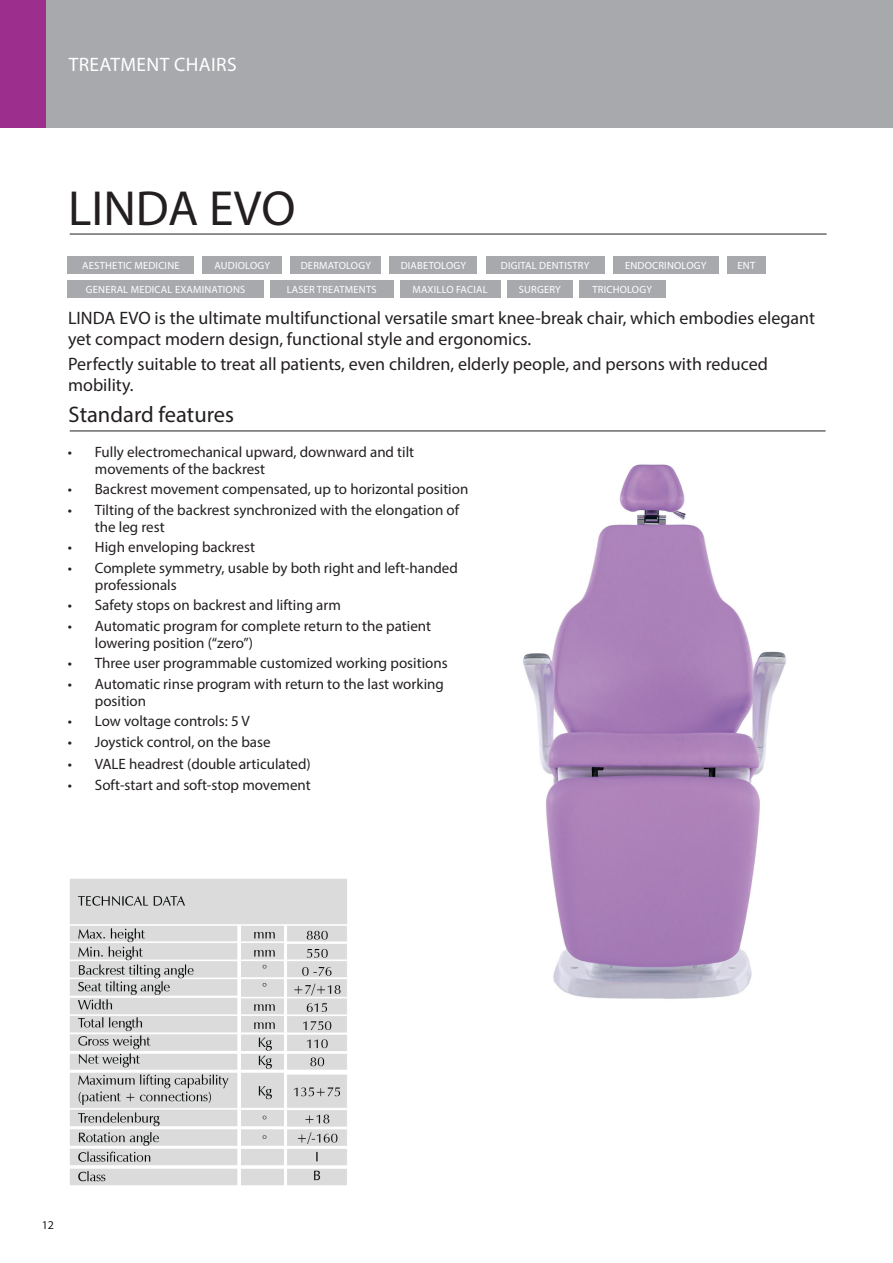
<style>
.page{position:relative;width:893px;height:1263px;background:#fff}
.page>*{position:absolute;margin:0;border:0;box-sizing:border-box;transform-origin:0 0}
.t1{font:49.5px "Myriad Pro";color:#231f20}
.t2{font:22.5px "Myriad Pro";color:#231f20}
.t3{font:19.5px "Myriad Pro";letter-spacing:.02em;color:#fff}
.t4{font:18px/21px "Myriad Pro";color:#231f20}
.t5{font:15px/16.5px "Myriad Pro";color:#231f20}
.t6{font:12px "Myriad Pro";color:#231f20}
.t7{font:10.5px "Myriad Pro";letter-spacing:.02em;color:#fff}
</style>
<div class="page">
<img style="left:523px;top:464px;width:263px;height:535px">
<hr style="left:70px;top:234px;width:757px;height:1px;background:#231f20">
<hr style="left:70px;top:431px;width:756px;height:1px;background:#231f20">
<div style="left:68px;top:256px;width:126px;height:18px;background:#a8a9ad"></div>
<div style="left:486px;top:256px;width:118px;height:18px;background:#a8a9ad"></div>
<div style="left:400px;top:280px;width:101px;height:18px;background:#a8a9ad"></div>
<div style="left:507px;top:280px;width:66px;height:18px;background:#a8a9ad"></div>
<div style="left:270px;top:280px;width:123px;height:18px;background:#a8a9ad"></div>
<div style="left:68px;top:280px;width:196px;height:18px;background:#a8a9ad"></div>
<div style="left:291px;top:256px;width:90px;height:18px;background:#a8a9ad"></div>
<div style="left:579px;top:280px;width:86px;height:18px;background:#a8a9ad"></div>
<div style="left:613px;top:256px;width:105px;height:18px;background:#a8a9ad"></div>
<div style="left:389px;top:256px;width:88px;height:18px;background:#a8a9ad"></div>
<div style="left:727px;top:256px;width:38px;height:18px;background:#a8a9ad"></div>
<div style="left:202px;top:256px;width:80px;height:18px;background:#a8a9ad"></div>
<div style="left:0;top:0;width:893px;height:127px;background:#a8a9ad"></div>
<div style="left:0;top:0;width:46px;height:127px;background:#9c2f8e"></div>
<img style="left:70px;top:879px;width:277px;height:306px">
<h3 class="t3" style="left:69px;top:52px;width:170px">TREATMENT CHAIRS</h3>
<h1 class="t1" style="left:68px;top:178px;width:229px">LINDA EVO</h1>
<p class="t7" style="left:82px;top:259px;width:99px">AESTHETIC MEDICINE</p>
<p class="t7" style="left:501px;top:259px;width:90px">DIGITAL DENTISTRY</p>
<p class="t7" style="left:86px;top:283px;width:161px">GENERAL MEDICAL EXAMINATIONS</p>
<p class="t7" style="left:287px;top:283px;width:91px">LASER TREATMENTS</p>
<p class="t7" style="left:413px;top:283px;width:77px">MAXILLO FACIAL</p>
<p class="t7" style="left:519px;top:283px;width:44px">SURGERY</p>
<p class="t7" style="left:215px;top:259px;width:57px">AUDIOLOGY</p>
<p class="t7" style="left:401px;top:259px;width:67px">DIABETOLOGY</p>
<p class="t7" style="left:625px;top:259px;width:83px">ENDOCRINOLOGY</p>
<p class="t7" style="left:737px;top:259px;width:19px">ENT</p>
<p class="t7" style="left:301px;top:259px;width:72px">DERMATOLOGY</p>
<p class="t7" style="left:592px;top:283px;width:61px">TRICHOLOGY</p>
<p class="t4" style="left:68px;top:307px;width:748px">LINDA EVO is the ultimate multifunctional versatile smart knee-break chair, which embodies elegant yet compact modern design, functional style and ergonomics.</p>
<p class="t4" style="left:68px;top:353px;width:701px">Perfectly suitable to treat all patients, even children, elderly people, and persons with reduced mobility.</p>
<h2 class="t2" style="left:69px;top:400px;width:167px">Standard features</h2>
<p class="t5" style="left:95px;top:443px;width:321px;text-indent:-27px">• Fully electromechanical upward, downward and tilt movements of the backrest</p>
<p class="t5" style="left:68px;top:481px;width:402px">• Backrest movement compensated, up to horizontal position</p>
<p class="t5" style="left:95px;top:501px;width:366px;text-indent:-27px">• Tilting of the backrest synchronized with the elongation of the leg rest</p>
<p class="t5" style="left:68px;top:539px;width:189px">• High enveloping backrest</p>
<p class="t5" style="left:95px;top:559px;width:364px;text-indent:-27px">• Complete symmetry, usable by both right and left-handed professionals</p>
<p class="t5" style="left:68px;top:597px;width:275px">• Safety stops on backrest and lifting arm</p>
<p class="t5" style="left:95px;top:617px;width:338px;text-indent:-27px">• Automatic program for complete return to the patient lowering position (“zero”)</p>
<p class="t5" style="left:68px;top:655px;width:381px">• Three user programmable customized working positions</p>
<p class="t5" style="left:95px;top:675px;width:351px;text-indent:-27px">• Automatic rinse program with return to the last working position</p>
<p class="t5" style="left:68px;top:713px;width:183px">• Low voltage controls: 5 V</p>
<p class="t5" style="left:68px;top:733px;width:204px">• Joystick control, on the base</p>
<p class="t5" style="left:68px;top:756px;width:244px">• VALE headrest (double articulated)</p>
<p class="t5" style="left:68px;top:776px;width:244px">• Soft-start and soft-stop movement</p>
<p class="t6" style="left:42px;top:1217px;width:14px">12</p>
</div>
